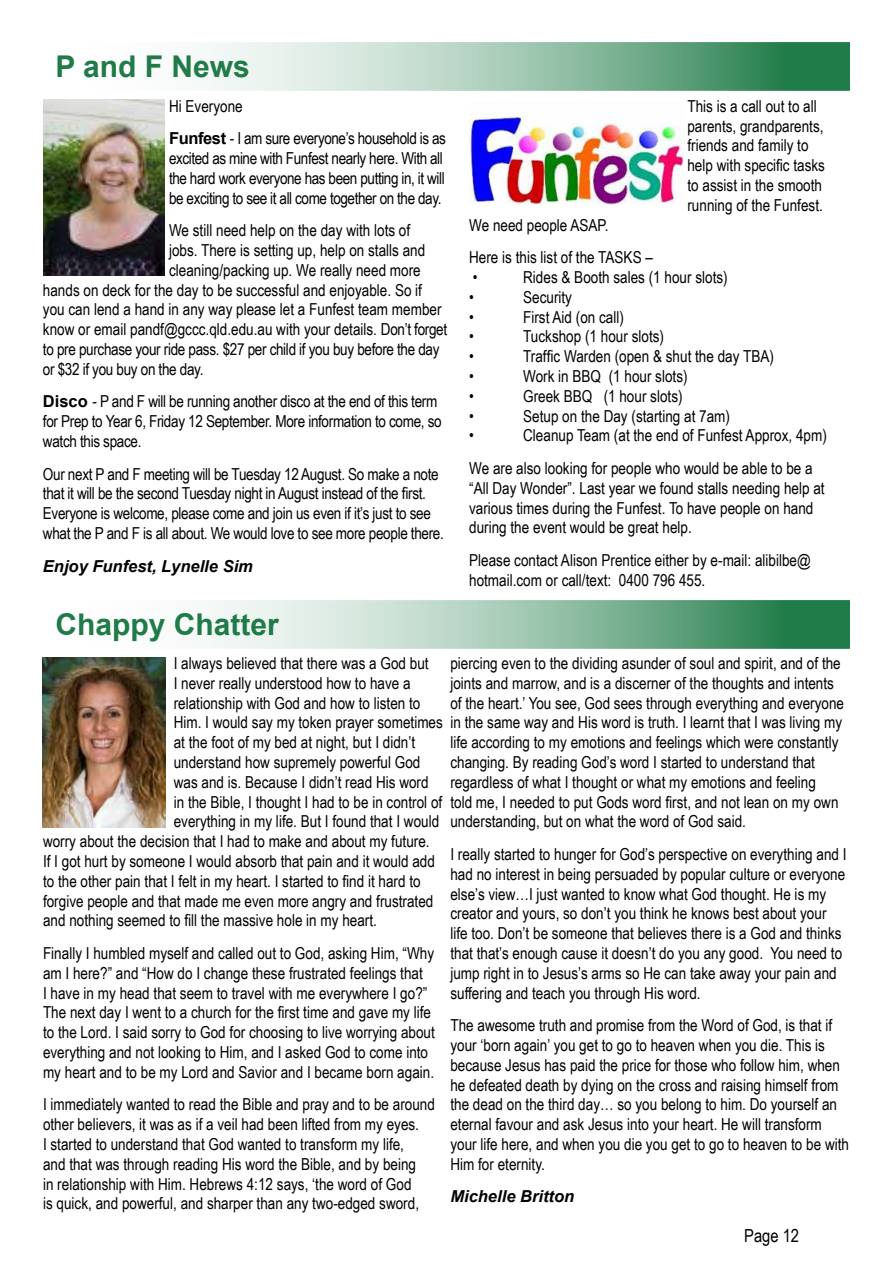
<style>
.page{position:relative;width:893px;height:1263px;background:#fff}
.page>*{position:absolute;margin:0;border:0;box-sizing:border-box;transform-origin:0 0}
.t1{font:700 30px "Arial";color:#1f7b48}
.t2{font:18px "Arial Narrow";color:#000}
.t3{font:16.5px/19.8px "Arial Narrow";color:#000}
.t4{font:16.5px/19.8px "Arial Narrow";letter-spacing:-.02em;color:#000}
.t5{font:16.5px/32.5px "Arial Narrow";letter-spacing:-.025em;color:#000}
.t6{font:italic 700 16.5px "Arial";color:#000}
.s1{font-family:"Arial";font-weight:700}
</style>
<div class="page">
<img style="left:43px;top:100px;width:122px;height:176px">
<svg style="left:206px;top:43px;width:644px;height:48px;background:#95c0a8"></svg>
<svg style="left:206px;top:600px;width:644px;height:48px;background:#95c0a8"></svg>
<img style="left:43px;top:657px;width:122px;height:170px">
<img style="left:470px;top:113px;width:213px;height:92px">
<h1 class="t1" style="left:55px;top:47px;width:196px">P and F News</h1>
<p class="t5" style="left:169px;top:89px;width:279px">Hi Everyone<br><span class="s1">Funfest</span> - I am sure everyone’s household is as</p>
<p class="t3" style="left:169px;top:148px;width:277px;text-align:justify">excited as mine with Funfest nearly here. With all the hard work everyone has been putting in, it will be exciting to see it all come together on the day.</p>
<p class="t3" style="left:169px;top:220px;width:243px">We still need help on the day with lots of</p>
<p class="t3" style="left:169px;top:240px;width:258px">jobs. There is setting up, help on stalls and</p>
<p class="t3" style="left:169px;top:260px;width:253px">cleaning/packing up. We really need more</p>
<p class="t3" style="left:43px;top:279px;width:381px">hands on deck for the day to be successful and enjoyable. So if</p>
<p class="t3" style="left:43px;top:299px;width:400px">you can lend a hand in any way please let a Funfest team member</p>
<p class="t3" style="left:43px;top:319px;width:406px">know or email pandf@gccc.qld.edu.au with your details. Don’t forget</p>
<p class="t4" style="left:43px;top:339px;width:398px">to pre purchase your ride pass. $27 per child if you buy before the day</p>
<p class="t4" style="left:43px;top:359px;width:162px">or $32 if you buy on the day.</p>
<p class="t4" style="left:43px;top:391px;width:400px"><span class="s1">Disco</span> - P and F will be running another disco at the end of this term for Prep to Year 6, Friday 12 September. More information to come, so watch this space.</p>
<p class="t4" style="left:43px;top:463px;width:402px">Our next P and F meeting will be Tuesday 12 August. So make a note that it will be the second Tuesday night in August instead of the first.<br>Everyone is welcome, please come and join us even if it’s just to see what the P and F is all about. We would love to see more people there.</p>
<p class="t6" style="left:43px;top:555px;width:211px">Enjoy Funfest, Lynelle Sim</p>
<h1 class="t1" style="left:56px;top:604px;width:225px">Chappy Chatter</h1>
<p class="t3" style="left:174px;top:653px;width:256px">I always believed that there was a God but</p>
<p class="t3" style="left:174px;top:672px;width:238px">I never really understood how to have a</p>
<p class="t3" style="left:174px;top:692px;width:248px">relationship with God and how to listen to</p>
<p class="t3" style="left:174px;top:712px;width:271px">Him. I would say my token prayer sometimes</p>
<p class="t3" style="left:174px;top:732px;width:243px">at the foot of my bed at night, but I didn’t</p>
<p class="t3" style="left:174px;top:752px;width:248px">understand how supremely powerful God</p>
<p class="t3" style="left:174px;top:771px;width:256px">was and is. Because I didn’t read His word</p>
<p class="t3" style="left:174px;top:791px;width:270px">in the Bible, I thought I had to be in control of</p>
<p class="t3" style="left:174px;top:811px;width:267px">everything in my life. But I found that I would</p>
<p class="t3" style="left:43px;top:831px;width:388px">worry about the decision that I had to make and about my future.</p>
<p class="t3" style="left:43px;top:851px;width:393px">If I got hurt by someone I would absorb that pain and it would add</p>
<p class="t3" style="left:43px;top:870px;width:379px">to the other pain that I felt in my heart. I started to find it hard to</p>
<p class="t3" style="left:43px;top:890px;width:392px">forgive people and that made me even more angry and frustrated</p>
<p class="t3" style="left:43px;top:910px;width:335px">and nothing seemed to fill the massive hole in my heart.</p>
<p class="t3" style="left:43px;top:943px;width:393px">Finally I humbled myself and called out to God, asking Him, “Why am I here?” and “How do I change these frustrated feelings that<br>I have in my head that seem to travel with me everywhere I go?” The next day I went to a church for the first time and gave my life to the Lord. I said sorry to God for choosing to live worrying about everything and not looking to Him, and I asked God to come into my heart and to be my Lord and Savior and I became born again.</p>
<p class="t3" style="left:43px;top:1094px;width:393px">I immediately wanted to read the Bible and pray and to be around other believers, it was as if a veil had been lifted from my eyes.<br>I started to understand that God wanted to transform my life,<br>and that was through reading His word the Bible, and by being<br>in relationship with Him. Hebrews 4:12 says, ‘the word of God<br>is quick, and powerful, and sharper than any two-edged sword,</p>
<p class="t3" style="left:687px;top:95px;width:139px">This is a call out to all parents, grandparents, friends and family to help with specific tasks to assist in the smooth running of the Funfest.</p>
<p class="t3" style="left:469px;top:208px;width:185px;line-height:32.5px">We need people ASAP.<br>Here is this list of the TASKS –</p>
<p class="t3" style="left:473px;top:267px;width:6px">•</p>
<p class="t3" style="left:523px;top:267px;width:206px">Rides &amp; Booth sales (1 hour slots)</p>
<p class="t3" style="left:469px;top:286px;width:6px">•</p>
<p class="t3" style="left:523px;top:286px;width:50px">Security</p>
<p class="t3" style="left:469px;top:306px;width:6px">•</p>
<p class="t3" style="left:523px;top:306px;width:102px">First Aid (on call)</p>
<p class="t3" style="left:469px;top:326px;width:6px">•</p>
<p class="t3" style="left:523px;top:326px;width:142px">Tuckshop (1 hour slots)</p>
<p class="t3" style="left:469px;top:346px;width:6px">•</p>
<p class="t3" style="left:523px;top:346px;width:252px">Traffic Warden (open &amp; shut the day TBA)</p>
<p class="t3" style="left:469px;top:366px;width:6px">•</p>
<p class="t3" style="left:523px;top:366px;width:166px">Work in BBQ (1 hour slots)</p>
<p class="t3" style="left:469px;top:385px;width:6px">•</p>
<p class="t3" style="left:523px;top:385px;width:161px">Greek BBQ (1 hour slots)</p>
<p class="t3" style="left:469px;top:405px;width:6px">•</p>
<p class="t3" style="left:523px;top:405px;width:208px">Setup on the Day (starting at 7am)</p>
<p class="t3" style="left:469px;top:425px;width:6px">•</p>
<p class="t3" style="left:469px;top:419px;width:359px;line-height:32.5px;text-indent:54px">Cleanup Team (at the end of Funfest Approx, 4pm)<br>We are also looking for people who would be able to be a</p>
<p class="t3" style="left:469px;top:477px;width:357px">“All Day Wonder”. Last year we found stalls needing help at various times during the Funfest. To have people on hand during the event would be great help.</p>
<p class="t3" style="left:469px;top:549px;width:343px">Please contact Alison Prentice either by e-mail: alibilbe@ hotmail.com or call/text: 0400 796 455.</p>
<p class="t3" style="left:450px;top:653px;width:395px">piercing even to the dividing asunder of soul and spirit, and of the joints and marrow, and is a discerner of the thoughts and intents of the heart.’ You see, God sees through everything and everyone in the same way and His word is truth. I learnt that I was living my life according to my emotions and feelings which were constantly changing. By reading God’s word I started to understand that regardless of what I thought or what my emotions and feeling<br>told me, I needed to put Gods word first, and not lean on my own understanding, but on what the word of God said.</p>
<p class="t3" style="left:450px;top:844px;width:398px">I really started to hunger for God’s perspective on everything and I had no interest in being persuaded by popular culture or everyone else’s view…I just wanted to know what God thought. He is my creator and yours, so don’t you think he knows best about your life too. Don’t be someone that believes there is a God and thinks that that’s enough cause it doesn’t do you any good. You need to jump right in to Jesus’s arms so He can take away your pain and suffering and teach you through His word.</p>
<p class="t3" style="left:450px;top:1015px;width:400px">The awesome truth and promise from the Word of God, is that if your ‘born again’ you get to go to heaven when you die. This is because Jesus has paid the price for those who follow him, when he defeated death by dying on the cross and raising himself from the dead on the third day… so you belong to him. Do yourself an eternal favour and ask Jesus into your heart. He will transform your life here, and when you die you get to go to heaven to be with Him for eternity.</p>
<p class="t6" style="left:450px;top:1185px;width:125px">Michelle Britton</p>
<p class="t2" style="left:744px;top:1222px;width:56px">Page 12</p>
</div>
